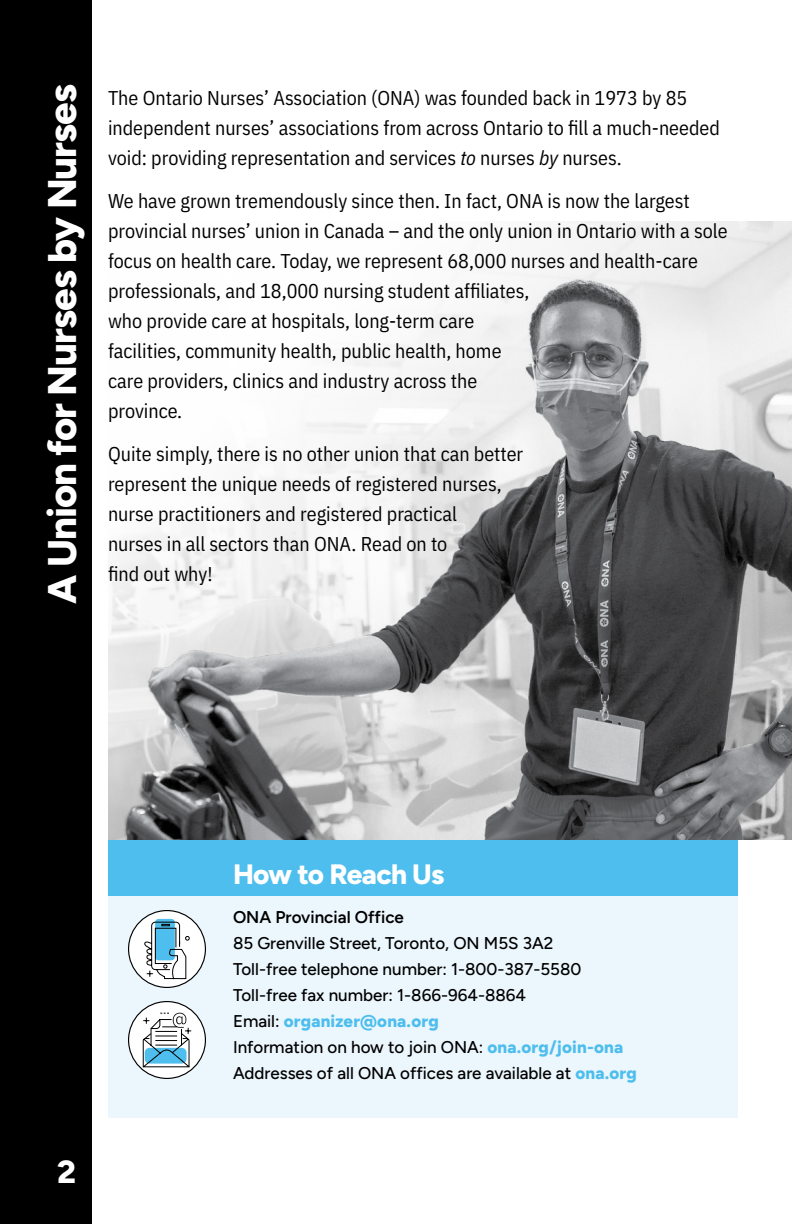
<style>
.page{position:relative;width:792px;height:1224px;background:#fff}
.page>*{position:absolute;margin:0;border:0;box-sizing:border-box;transform-origin:0 0}
.t1{font:800 40px "Figtree";letter-spacing:-.025em;color:#fff}
.t2{font:800 32px "Figtree";color:#fff}
.t3{font:800 28px "Figtree";letter-spacing:-.025em;color:#fff}
.t4{font:20px/30px "IBM Plex Sans Cond";color:#000}
.t5{font:500 17px/26px "Figtree";color:#000}
.t6{font:600 17px "Figtree";color:#000}
.s1{font-style:italic}
.s2{font-weight:800;color:#4dbeed}
</style>
<div class="page">
<div style="left:0;top:0;width:91px;height:1224px;background:#000"></div>
<div style="left:108px;top:840px;width:630px;height:278px;background:#ecf6fd"></div>
<div style="left:108px;top:840px;width:630px;height:56px;background:#4dbeed"></div>
<div style="left:129px;top:1002px;width:76px;height:76px;background:#fff;border-radius:50%"></div>
<div style="left:128px;top:1001px;width:78px;height:78px;border:1px solid #000;border-radius:50%"></div>
<svg style="left:142px;top:1012px;width:50px;height:56px"></svg>
<div style="left:129px;top:911px;width:76px;height:76px;background:#fff;border-radius:50%"></div>
<div style="left:128px;top:910px;width:78px;height:78px;border:1px solid #000;border-radius:50%"></div>
<div style="left:155px;top:919px;width:20px;height:41px;background:#4dbeed;border-radius:3px"></div>
<svg style="left:142px;top:921px;width:48px;height:59px"></svg>
<img style="left:108px;top:247px;width:684px;height:593px">
<h1 class="t1" style="left:37px;top:604px;width:521px;rotate:-90deg">A Union for Nurses by Nurses</h1>
<p class="t4" style="left:108px;top:81px;width:613px">The Ontario Nurses’ Association (ONA) was founded back in 1973 by 85 independent nurses’ associations from across Ontario to fill a much-needed void: providing representation and services <span class="s1">to</span> nurses <span class="s1">by</span> nurses.</p>
<p class="t4" style="left:108px;top:184px;width:621px">We have grown tremendously since then. In fact, ONA is now the largest provincial nurses’ union in Canada – and the only union in Ontario with a sole focus on health care. Today, we represent 68,000 nurses and health-care professionals, and 18,000 nursing student affiliates,<br>who provide care at hospitals, long-term care<br>facilities, community health, public health, home<br>care providers, clinics and industry across the<br>province.</p>
<p class="t4" style="left:108px;top:437px;width:417px">Quite simply, there is no other union that can better represent the unique needs of registered nurses, nurse practitioners and registered practical<br>nurses in all sectors than ONA. Read on to<br>find out why!</p>
<h2 class="t2" style="left:57px;top:1152px;width:20px">2</h2>
<h3 class="t3" style="left:233px;top:857px;width:213px">How to Reach Us</h3>
<p class="t6" style="left:233px;top:907px;width:173px">ONA Provincial Office</p>
<p class="t5" style="left:233px;top:930px;width:405px">85 Grenville Street, Toronto, ON M5S 3A2<br>Toll-free telephone number: 1-800-387-5580<br>Toll-free fax number: 1-866-964-8864<br>Email: <span class="s2">organizer@ona.org<br></span>Information on how to join ONA: <span class="s2">ona.org/join-ona </span>Addresses of all ONA offices are available at <span class="s2">ona.org</span></p>
</div>
